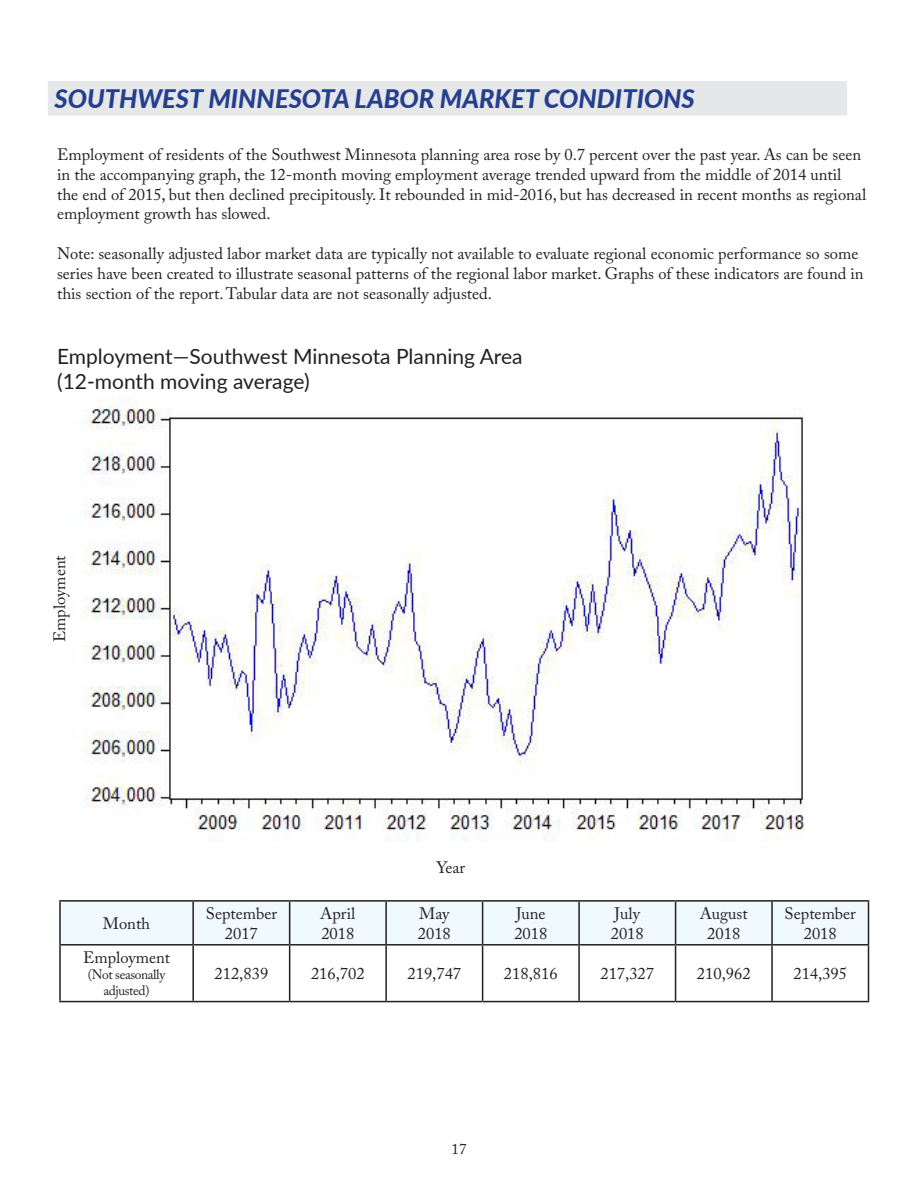
<style>
.page{position:relative;width:918px;height:1188px;background:#fff}
.page>*{position:absolute;margin:0;border:0;box-sizing:border-box;transform-origin:0 0}
.t1{font:italic 800 25.5px "Lato";color:#253f8e}
.t2{font:21px/25.2px "Lato";color:#231f20}
.t3{font:16.5px/19.8px "Adobe Caslon Pro";color:#231f20}
.t4{font:15px "Adobe Caslon Pro";color:#231f20}
.t5{font:13.5px/16.2px "Adobe Caslon Pro";letter-spacing:-.03em;color:#231f20;text-align:center}
</style>
<div class="page">
<div style="left:48px;top:81px;width:799px;height:35px;background:#e6e7e9"></div>
<img style="left:83px;top:397px;width:722px;height:445px">
<div style="left:61px;top:902px;width:807px;height:42px;background:#f0f9fd"></div>
<hr style="left:59px;top:900px;width:134px;height:2px;background:#231f20">
<hr style="left:59px;top:902px;width:2px;height:42px;background:#231f20">
<hr style="left:193px;top:900px;width:97px;height:2px;background:#231f20">
<hr style="left:192px;top:902px;width:2px;height:42px;background:#231f20">
<hr style="left:290px;top:900px;width:96px;height:2px;background:#231f20">
<hr style="left:289px;top:902px;width:1px;height:42px;background:#231f20">
<hr style="left:386px;top:900px;width:97px;height:2px;background:#231f20">
<hr style="left:385px;top:902px;width:2px;height:42px;background:#231f20">
<hr style="left:483px;top:900px;width:96px;height:2px;background:#231f20">
<hr style="left:482px;top:902px;width:1px;height:42px;background:#231f20">
<hr style="left:579px;top:900px;width:97px;height:2px;background:#231f20">
<hr style="left:578px;top:902px;width:2px;height:42px;background:#231f20">
<hr style="left:676px;top:900px;width:96px;height:2px;background:#231f20">
<hr style="left:675px;top:902px;width:1px;height:42px;background:#231f20">
<hr style="left:772px;top:900px;width:97px;height:2px;background:#231f20">
<hr style="left:771px;top:902px;width:2px;height:42px;background:#231f20">
<hr style="left:868px;top:902px;width:1px;height:42px;background:#231f20">
<hr style="left:59px;top:944px;width:134px;height:2px;background:#231f20">
<hr style="left:59px;top:946px;width:2px;height:55px;background:#231f20">
<hr style="left:193px;top:944px;width:97px;height:2px;background:#231f20">
<hr style="left:192px;top:946px;width:2px;height:55px;background:#231f20">
<hr style="left:290px;top:944px;width:96px;height:2px;background:#231f20">
<hr style="left:289px;top:946px;width:1px;height:55px;background:#231f20">
<hr style="left:386px;top:944px;width:97px;height:2px;background:#231f20">
<hr style="left:385px;top:946px;width:2px;height:55px;background:#231f20">
<hr style="left:483px;top:944px;width:96px;height:2px;background:#231f20">
<hr style="left:482px;top:946px;width:1px;height:55px;background:#231f20">
<hr style="left:579px;top:944px;width:97px;height:2px;background:#231f20">
<hr style="left:578px;top:946px;width:2px;height:55px;background:#231f20">
<hr style="left:676px;top:944px;width:96px;height:2px;background:#231f20">
<hr style="left:675px;top:946px;width:1px;height:55px;background:#231f20">
<hr style="left:772px;top:944px;width:97px;height:2px;background:#231f20">
<hr style="left:771px;top:946px;width:2px;height:55px;background:#231f20">
<hr style="left:868px;top:946px;width:1px;height:55px;background:#231f20">
<hr style="left:59px;top:1001px;width:134px;height:1px;background:#231f20">
<hr style="left:193px;top:1001px;width:97px;height:1px;background:#231f20">
<hr style="left:290px;top:1001px;width:96px;height:1px;background:#231f20">
<hr style="left:386px;top:1001px;width:97px;height:1px;background:#231f20">
<hr style="left:483px;top:1001px;width:96px;height:1px;background:#231f20">
<hr style="left:579px;top:1001px;width:97px;height:1px;background:#231f20">
<hr style="left:676px;top:1001px;width:96px;height:1px;background:#231f20">
<hr style="left:772px;top:1001px;width:97px;height:1px;background:#231f20">
<h1 class="t1" style="left:55px;top:80px;width:642px">SOUTHWEST MINNESOTA LABOR MARKET CONDITIONS</h1>
<p class="t3" style="left:57px;top:144px;width:811px">Employment of residents of the Southwest Minnesota planning area rose by 0.7 percent over the past year. As can be seen in the accompanying graph, the 12-month moving employment average trended upward from the middle of 2014 until the end of 2015, but then declined precipitously. It rebounded in mid-2016, but has decreased in recent months as regional employment growth has slowed.</p>
<p class="t3" style="left:57px;top:243px;width:808px">Note: seasonally adjusted labor market data are typically not available to evaluate regional economic performance so some series have been created to illustrate seasonal patterns of the regional labor market. Graphs of these indicators are found in this section of the report. Tabular data are not seasonally adjusted.</p>
<p class="t2" style="left:57px;top:343px;width:467px">Employment—Southwest Minnesota Planning Area (12-month moving average)</p>
<p class="t3" style="left:50px;top:642px;width:89px;rotate:-90deg">Employment</p>
<p class="t3" style="left:437px;top:857px;width:30px">Year</p>
<p class="t3" style="left:103px;top:913px;width:49px">Month</p>
<p class="t3" style="left:206px;top:903px;width:73px;text-align:center">September<br>2017</p>
<p class="t3" style="left:320px;top:903px;width:37px">April<br>2018</p>
<p class="t3" style="left:418px;top:903px;width:34px">May<br>2018</p>
<p class="t3" style="left:514px;top:903px;width:34px">June<br>2018</p>
<p class="t3" style="left:611px;top:903px;width:34px">July<br>2018</p>
<p class="t3" style="left:700px;top:903px;width:49px;text-align:center">August<br>2018</p>
<p class="t3" style="left:785px;top:903px;width:73px;text-align:center">September<br>2018</p>
<p class="t3" style="left:83px;top:947px;width:89px">Employment</p>
<p class="t5" style="left:88px;top:966px;width:79px">(Not seasonally adjusted)</p>
<p class="t3" style="left:215px;top:964px;width:55px">212,839</p>
<p class="t3" style="left:311px;top:964px;width:55px">216,702</p>
<p class="t3" style="left:408px;top:964px;width:55px">219,747</p>
<p class="t3" style="left:504px;top:964px;width:55px">218,816</p>
<p class="t3" style="left:600px;top:964px;width:55px">217,327</p>
<p class="t3" style="left:697px;top:964px;width:55px">210,962</p>
<p class="t3" style="left:793px;top:964px;width:55px">214,395</p>
<p class="t4" style="left:452px;top:1140px;width:16px">17</p>
</div>
